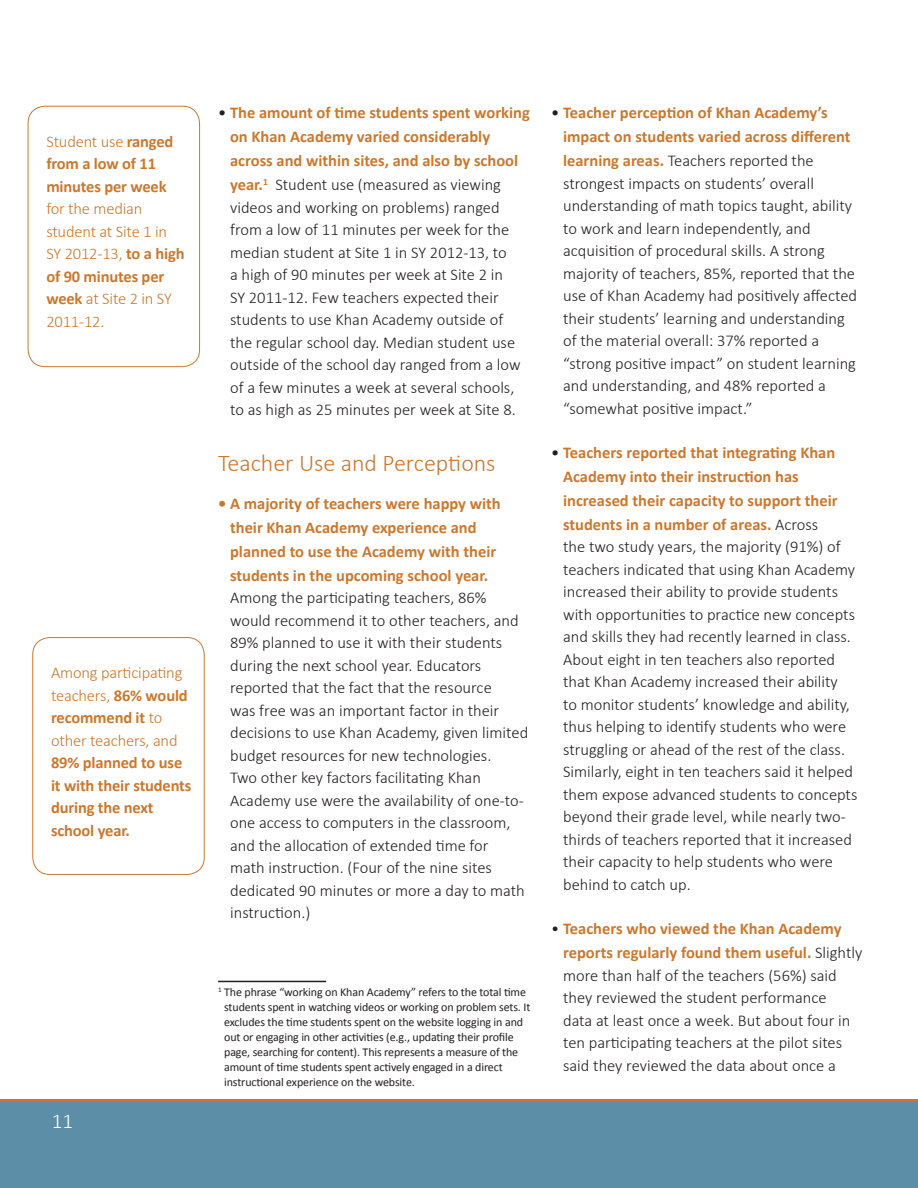
<style>
.page{position:relative;width:918px;height:1188px;background:#fff}
.page>*{position:absolute;margin:0;border:0;box-sizing:border-box;transform-origin:0 0}
.heading_2{font:300 24px "Calibri";color:#cb782e}
.t1{font:300 21px "Calibri";color:#fff}
.body{font:300 16.5px/22.5px "Calibri";color:#231f20}
.body-2{font:700 16.5px/24px "Calibri";color:#cb782e}
.pull_quote{font:300 16.5px/22.5px "Calibri";letter-spacing:-.01em;color:#cb782e}
.pull_quote-2{font:700 16.5px/22.5px "Calibri";letter-spacing:-.01em;color:#cb782e}
.footnote{font:12px/15px "Calibri";letter-spacing:-.01em;color:#231f20}
.s1{font-weight:700}
.s2{font-weight:300}
.s3{font-weight:400;color:#231f20}
.s4{font-weight:300;color:#231f20}
</style>
<div class="page">
<div style="left:0;top:1099px;width:918px;height:80px;background:#cb782e"></div>
<div style="left:0;top:1101px;width:918px;height:87px;background:#5c8ea8"></div>
<hr style="left:218px;top:981px;width:108px;height:1px;background:#231f20">
<div style="left:28px;top:106px;width:172px;height:261px;border:1px solid #cb782e;border-radius:17px"></div>
<div style="left:32px;top:637px;width:173px;height:238px;border:1px solid #cb782e;border-radius:17px"></div>
<p class="pull_quote" style="left:46px;top:129px;width:140px">Student use <span class="s1">ranged from a low of 11 minutes per week </span>for the median student at Site 1 in<br>SY 2012-13, <span class="s1">to a high of 90 minutes per week</span> at Site 2 in SY<br>2011-12.</p>
<p class="pull_quote-2" style="left:51px;top:661px;width:142px"><span class="s2">Among participating teachers,</span> 86% would recommend it <span class="s2">to other teachers, and<br></span>89% planned to use it with their students during the next school year.</p>
<p class="t1" style="left:52px;top:1108px;width:23px">11</p>
<p class="body-2" style="left:230px;top:101px;width:301px;text-indent:-12px"><span class="s3">•</span> The amount of time students spent working on Khan Academy varied considerably across and within sites, and also by school year.<sup>1</sup> <span class="s4">Student use (measured as viewing</span></p>
<p class="body" style="left:230px;top:195px;width:292px">videos and working on problems) ranged from a low of 11 minutes per week for the median student at Site 1 in SY 2012-13, to<br>a high of 90 minutes per week at Site 2 in SY 2011-12. Few teachers expected their students to use Khan Academy outside of the regular school day. Median student use outside of the school day ranged from a low of a few minutes a week at several schools, to as high as 25 minutes per week at Site 8.</p>
<p class="heading_2" style="left:218px;top:449px;width:279px">Teacher Use and Perceptions</p>
<p class="body-2" style="left:230px;top:491px;width:272px;text-indent:-12px">• A majority of teachers were happy with their Khan Academy experience and planned to use the Academy with their students in the upcoming school year.</p>
<p class="body" style="left:230px;top:586px;width:300px">Among the participating teachers, 86% would recommend it to other teachers, and 89% planned to use it with their students during the next school year. Educators reported that the fact that the resource<br>was free was an important factor in their decisions to use Khan Academy, given limited budget resources for new technologies.<br>Two other key factors facilitating Khan Academy use were the availability of one-to&shy;one access to computers in the classroom, and the allocation of extended time for<br>math instruction. (Four of the nine sites dedicated 90 minutes or more a day to math instruction.)</p>
<p class="footnote" style="left:224px;top:985px;width:308px;text-indent:-6px"><sup>1</sup> The phrase “working on Khan Academy” refers to the total time students spent in watching videos or working on problem sets. It excludes the time students spent on the website logging in and out or engaging in other activities (e.g., updating their profile page, searching for content). This represents a measure of the amount of time students spent actively engaged in a direct instructional experience on the website.</p>
<p class="body-2" style="left:563px;top:101px;width:289px;text-indent:-12px"><span class="s3">•</span> Teacher perception of Khan Academy’s impact on students varied across different learning areas. <span class="s4">Teachers reported the</span></p>
<p class="body" style="left:563px;top:171px;width:295px">strongest impacts on students’ overall understanding of math topics taught, ability to work and learn independently, and acquisition of procedural skills. A strong majority of teachers, 85%, reported that the use of Khan Academy had positively affected their students’ learning and understanding of the material overall: 37% reported a “strong positive impact” on student learning and understanding, and 48% reported a “somewhat positive impact.”</p>
<p class="body-2" style="left:563px;top:440px;width:276px;text-indent:-12px"><span class="s3">•</span> Teachers reported that integrating Khan Academy into their instruction has increased their capacity to support their students in a number of areas. <span class="s4">Across</span></p>
<p class="body" style="left:563px;top:535px;width:296px">the two study years, the majority (91%) of teachers indicated that using Khan Academy increased their ability to provide students with opportunities to practice new concepts and skills they had recently learned in class.<br>About eight in ten teachers also reported that Khan Academy increased their ability<br>to monitor students’ knowledge and ability, thus helping to identify students who were struggling or ahead of the rest of the class.<br>Similarly, eight in ten teachers said it helped them expose advanced students to concepts beyond their grade level, while nearly two&shy;thirds of teachers reported that it increased their capacity to help students who were behind to catch up.</p>
<p class="body-2" style="left:563px;top:917px;width:301px;text-indent:-12px"><span class="s4">•</span> Teachers who viewed the Khan Academy reports regularly found them useful. <span class="s4">Slightly</span></p>
<p class="body" style="left:563px;top:963px;width:289px">more than half of the teachers (56%) said they reviewed the student performance data at least once a week. But about four in ten participating teachers at the pilot sites said they reviewed the data about once a</p>
</div>
